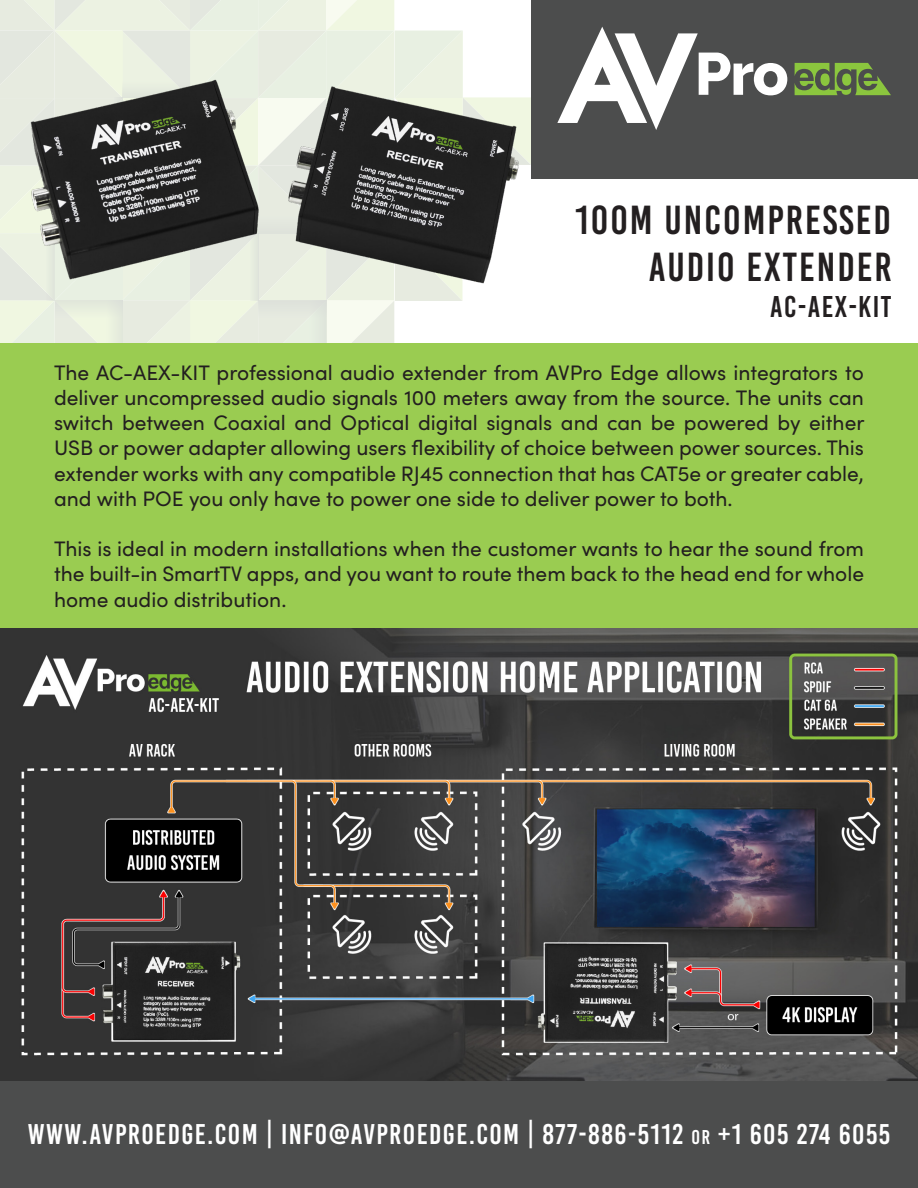
<style>
.page{position:relative;width:918px;height:1188px;background:#fff}
.page>*{position:absolute;margin:0;border:0;box-sizing:border-box;transform-origin:0 0}
.t1{font:40.5px "Bebas Kai";letter-spacing:.05em;color:#231f20}
.t2{font:30px "Bebas Kai";letter-spacing:.05em;color:#231f20}
.t3{font:28.5px "Bebas Kai";letter-spacing:.05em;color:#fff}
.t4{font:21px/25.2px "Sofia Pro";color:#231f20;text-align:justify}
.s1{font-size:19.95px}
</style>
<div class="page">
<svg style="left:0;top:0;width:463px;height:343px;background:#ebf1e4"></svg>
<div style="left:55px;top:300px;width:68px;height:17px;background:#e5ecdd"></div>
<div style="left:106px;top:301px;width:17px;height:42px;background:#e6eddd"></div>
<div style="left:46px;top:233px;width:9px;height:67px;background:#e3e8dd"></div>
<div style="left:259px;top:300px;width:67px;height:17px;background:#e1e5dd"></div>
<div style="left:310px;top:300px;width:16px;height:43px;background:#e1e8dd"></div>
<div style="left:250px;top:233px;width:9px;height:68px;background:#e4eade"></div>
<div style="left:531px;top:0;width:387px;height:178px;background:#4c4d4d"></div>
<div style="left:0;top:343px;width:918px;height:285px;background:#9acc51"></div>
<div style="left:0;top:1081px;width:918px;height:107px;background:#4c4d4d"></div>
<svg style="left:795px;top:63px;width:96px;height:32px"></svg>
<div style="left:842px;top:74px;width:9px;height:12px;background:#8bc63e;border-radius:50%"></div>
<svg style="left:557px;top:27px;width:230px;height:103px"></svg>
<img style="left:24px;top:73px;width:509px;height:216px">
<img style="left:0;top:628px;width:918px;height:453px">
<p class="t1" style="left:575px;top:199px;width:317px">100M UNCOMPRESSED</p>
<p class="t1" style="left:649px;top:245px;width:244px">AUDIO EXTENDER</p>
<p class="t2" style="left:770px;top:290px;width:123px">AC-AEX-KIT</p>
<p class="t4" style="left:54px;top:359px;width:812px">The AC-AEX-KIT professional audio extender from AVPro Edge allows integrators to deliver uncompressed audio signals 100 meters away from the source. The units can switch between Coaxial and Optical digital signals and can be powered by either USB or power adapter allowing users flexibility of choice between power sources. This extender works with any compatible RJ45 connection that has CAT5e or greater cable, and with POE you only have to power one side to deliver power to both.</p>
<p class="t4" style="left:54px;top:535px;width:812px">This is ideal in modern installations when the customer wants to hear the sound from the built-in SmartTV apps, and you want to route them back to the head end for whole home audio distribution.</p>
<p class="t3" style="left:28px;top:1119px;width:864px">WWW.AVPROEDGE.COM | INFO@AVPROEDGE.COM | 877-886-5112 <span class="s1">or</span> +1 605 274 6055</p>
</div>
